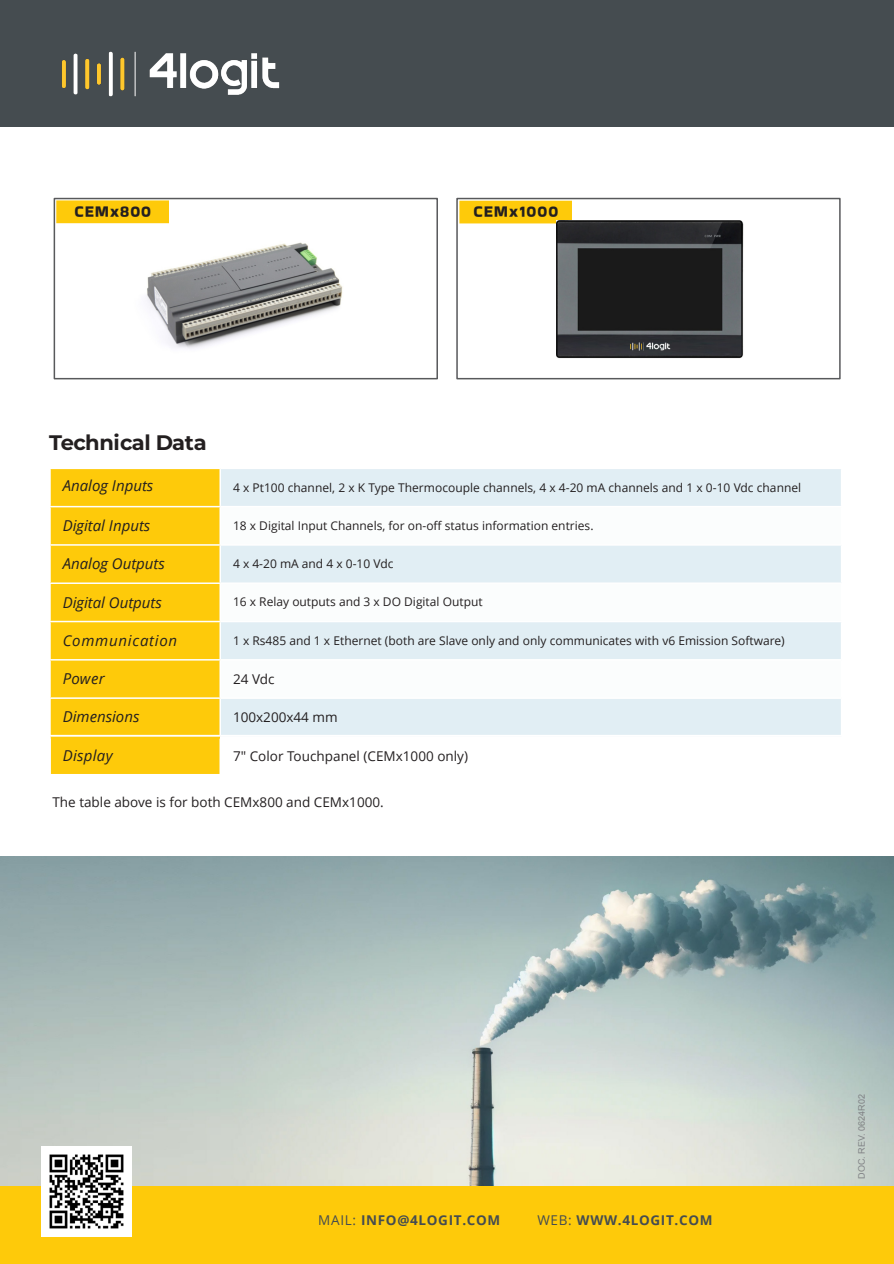
<style>
.page{position:relative;width:894px;height:1264px;background:#fff}
.page>*{position:absolute;margin:0;border:0;box-sizing:border-box;transform-origin:0 0}
.t1{font:700 21px "Montserrat";letter-spacing:-.02em;color:#231f20}
.t2{font:16.5px "Bakbak One";letter-spacing:.06em;color:#231f20}
.t3{font:italic 15px "Open Sans";color:#231f20}
.t4{font:italic 15px "Open Sans";letter-spacing:.05em;color:#231f20}
.t5{font:italic 15px "Open Sans";letter-spacing:.02em;color:#231f20}
.t6{font:13.5px "Open Sans";color:#231f20}
.t7{font:700 13.5px "Open Sans";letter-spacing:.05em;color:#454c50}
.t8{font:12px "Open Sans";color:#231f20}
.t9{font:9px "Arial";color:#808285}
.s1{font-weight:400}
</style>
<div class="page">
<div style="left:54px;top:198px;width:384px;height:181px;background:#fff;border:2px solid #58595b"></div>
<div style="left:456px;top:198px;width:384px;height:181px;background:#fff;border:2px solid #58595b"></div>
<div style="left:0;top:0;width:893px;height:126px;background:#454c50"></div>
<div style="left:51px;top:469px;width:168px;height:265px;background:#feca0a"></div>
<div style="left:221px;top:469px;width:619px;height:265px;background:#e1eef4"></div>
<div style="left:51px;top:507px;width:168px;height:190px;background:#feca0a"></div>
<div style="left:51px;top:736px;width:168px;height:37px;background:#feca0a"></div>
<svg style="left:221px;top:507px;width:619px;height:190px"></svg>
<hr style="left:49px;top:544px;width:171px;height:1px;background:#fff">
<hr style="left:220px;top:544px;width:622px;height:1px;background:#fff">
<hr style="left:49px;top:582px;width:171px;height:2px;background:#fff">
<hr style="left:220px;top:582px;width:622px;height:2px;background:#fff">
<hr style="left:49px;top:620px;width:171px;height:2px;background:#fff">
<hr style="left:220px;top:620px;width:622px;height:2px;background:#fff">
<hr style="left:49px;top:659px;width:171px;height:1px;background:#fff">
<hr style="left:220px;top:659px;width:622px;height:1px;background:#fff">
<hr style="left:49px;top:697px;width:171px;height:1px;background:#fff">
<hr style="left:220px;top:697px;width:622px;height:1px;background:#fff">
<hr style="left:49px;top:506px;width:171px;height:1px;background:#fff">
<hr style="left:220px;top:506px;width:622px;height:1px;background:#fff">
<img style="left:55px;top:51px;width:232px;height:76px">
<img style="left:121px;top:223px;width:222px;height:126px">
<img style="left:0;top:856px;width:893px;height:330px">
<div style="left:0;top:1186px;width:893px;height:77px;background:#feca0a"></div>
<div style="left:41px;top:1146px;width:90px;height:90px;background:#fff"></div>
<img style="left:49px;top:1154px;width:75px;height:75px">
<div style="left:56px;top:200px;width:113px;height:23px;background:#feca0a"></div>
<div style="left:459px;top:201px;width:112px;height:22px;background:#feca0a"></div>
<img style="left:556px;top:221px;width:188px;height:138px">
<h2 class="t2" style="left:74px;top:200px;width:78px">CEMx800</h2>
<h2 class="t2" style="left:473px;top:200px;width:86px">CEMx1000</h2>
<h1 class="t1" style="left:49px;top:429px;width:159px">Technical Data</h1>
<p class="t3" style="left:63px;top:479px;width:92px">Analog Inputs</p>
<p class="t3" style="left:63px;top:519px;width:89px">Digital Inputs</p>
<p class="t8" style="left:233px;top:482px;width:569px">4 x Pt100 channel, 2 x K Type Thermocouple channels, 4 x 4-20 mA channels and 1 x 0-10 Vdc channel</p>
<p class="t8" style="left:233px;top:520px;width:362px">18 x Digital Input Channels, for on-off status information entries.</p>
<p class="t3" style="left:63px;top:557px;width:104px">Analog Outputs</p>
<p class="t8" style="left:233px;top:559px;width:162px">4 x 4-20 mA and 4 x 0-10 Vdc</p>
<p class="t3" style="left:63px;top:596px;width:101px">Digital Outputs</p>
<p class="t8" style="left:233px;top:597px;width:251px">16 x Relay outputs and 3 x DO Digital Output</p>
<p class="t4" style="left:63px;top:634px;width:116px">Communication</p>
<p class="t8" style="left:233px;top:635px;width:553px">1 x Rs485 and 1 x Ethernet (both are Slave only and only communicates with v6 Emission Software)</p>
<p class="t3" style="left:63px;top:672px;width:43px">Power</p>
<p class="t6" style="left:233px;top:673px;width:43px">24 Vdc</p>
<p class="t3" style="left:63px;top:710px;width:78px">Dimensions</p>
<p class="t6" style="left:233px;top:712px;width:106px">100x200x44 mm</p>
<p class="t5" style="left:63px;top:749px;width:51px">Display</p>
<p class="t6" style="left:233px;top:751px;width:236px">7" Color Touchpanel (CEMx1000 only)</p>
<p class="t6" style="left:52px;top:796px;width:333px">The table above is for both CEMx800 and CEMx1000.</p>
<p class="t7" style="left:318px;top:1214px;width:183px"><span class="s1">MAIL:</span> INFO@4LOGIT.COM</p>
<p class="t7" style="left:537px;top:1214px;width:177px"><span class="s1">WEB:</span> WWW.4LOGIT.COM</p>
<p class="t9" style="left:857px;top:1178px;width:86px;rotate:-90deg">DOC. REV. 0624R02</p>
</div>
